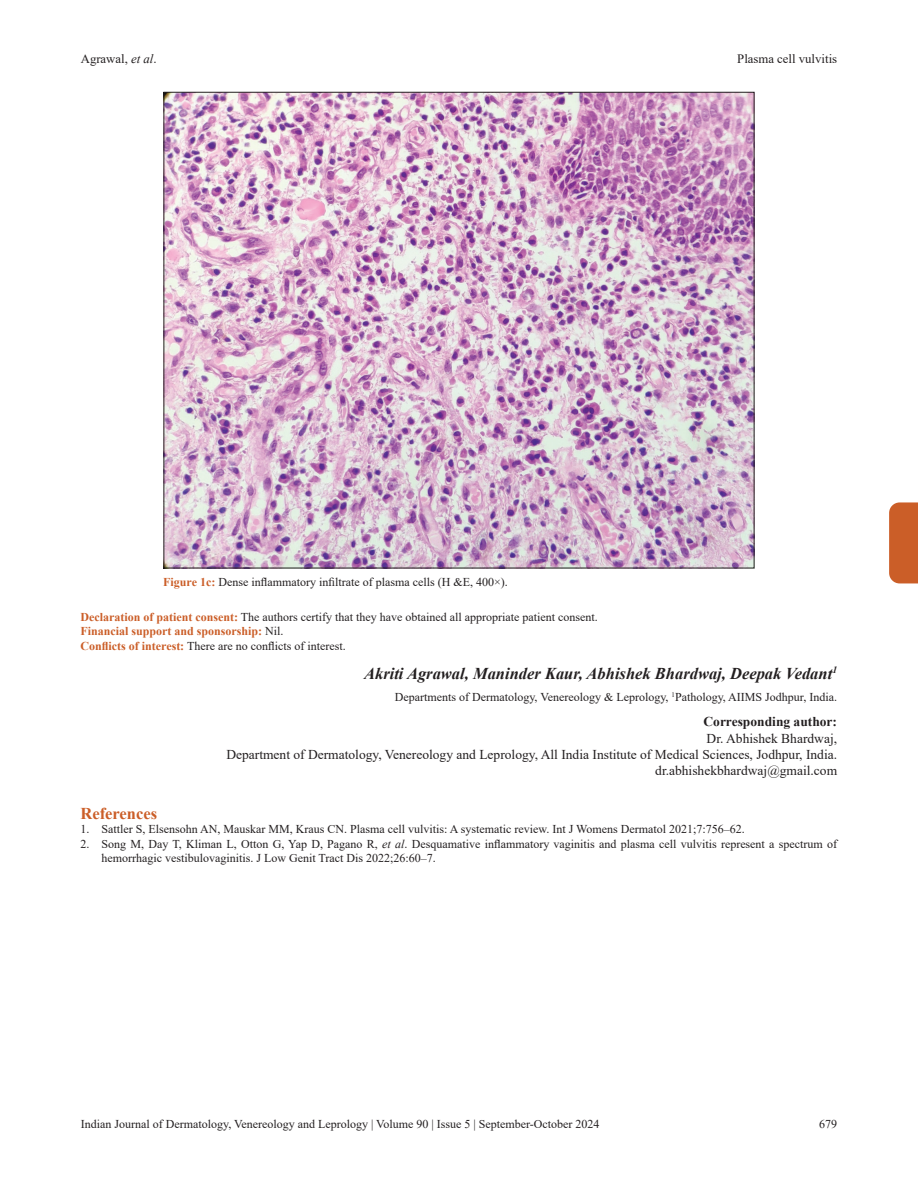
<style>
.page{position:relative;width:918px;height:1188px;background:#fff}
.page>*{position:absolute;margin:0;border:0;box-sizing:border-box;transform-origin:0 0}
.aut-grp_R{font:italic 700 16.5px "Times New Roman";color:#231f20}
.bib-title{font:700 16.5px "Times New Roman";color:#cb5e28}
.cores-author_R{font:13.5px/16.2px "Times New Roman";color:#231f20;text-align:right}
.t1{font:12.75px "Times New Roman";color:#231f20}
.bib-normal{font:12px/14.4px "Times New Roman";color:#231f20}
.BM_Head-A{font:12px "Times New Roman";color:#231f20}
.aut-aff_first_last{font:12px "Times New Roman";color:#231f20}
.float_figure_figure{font:12px "Times New Roman";color:#231f20}
.BM_Head-A_stack{font:12px "Times New Roman";color:#231f20}
.BM_Head-A_stack-2{font:700 12px "Times New Roman";color:#cb5e28}
.s1{font-style:italic}
.s2{font-weight:700;color:#cb5e28}
.s3{font-weight:400;color:#231f20}
.s4{font-weight:700}
</style>
<div class="page">
<div style="left:889px;top:502px;width:29px;height:81px;background:#cb5e28"></div>
<img style="left:166px;top:94px;width:586px;height:472px">
<p class="t1" style="left:81px;top:50px;width:77px">Agrawal, <span class="s1">et al</span>.</p>
<p class="t1" style="left:737px;top:50px;width:101px">Plasma cell vulvitis</p>
<p class="float_figure_figure" style="left:163px;top:573px;width:346px"><span class="s2">Figure 1c:</span> Dense inflammatory infiltrate of plasma cells (H &amp;E, 400×).</p>
<p class="BM_Head-A" style="left:81px;top:608px;width:519px"><span class="s2">Declaration of patient consent:</span> The authors certify that they have obtained all appropriate patient consent.</p>
<p class="BM_Head-A_stack-2" style="left:81px;top:623px;width:205px">Financial support and sponsorship: <span class="s3">Nil.</span></p>
<p class="BM_Head-A_stack" style="left:81px;top:637px;width:267px"><span class="s2">Conflicts of interest:</span> There are no conflicts of interest.</p>
<p class="aut-grp_R" style="left:364px;top:661px;width:475px">Akriti Agrawal, Maninder Kaur, Abhishek Bhardwaj, Deepak Vedant<sup>1</sup></p>
<p class="aut-aff_first_last" style="left:395px;top:689px;width:444px">Departments of Dermatology, Venereology &amp; Leprology, <sup>1</sup>Pathology, AIIMS Jodhpur, India.</p>
<p class="cores-author_R" style="left:226px;top:713px;width:612px"><span class="s4">Corresponding author:<br></span>Dr. Abhishek Bhardwaj,<br>Department of Dermatology, Venereology and Leprology, All India Institute of Medical Sciences, Jodhpur, India. dr.abhishekbhardwaj@gmail.com</p>
<p class="bib-title" style="left:81px;top:801px;width:78px">References</p>
<p class="bib-normal" style="left:81px;top:822px;width:666px">1. Sattler S, Elsensohn AN, Mauskar MM, Kraus CN. Plasma cell vulvitis: A systematic review. Int J Womens Dermatol 2021;7:756–62.</p>
<p class="bib-normal" style="left:102px;top:836px;width:737px;text-indent:-21px">2. Song M, Day T, Kliman L, Otton G, Yap D, Pagano R, <span class="s1">et al</span>. Desquamative inflammatory vaginitis and plasma cell vulvitis represent a spectrum of hemorrhagic vestibulovaginitis. J Low Genit Tract Dis 2022;26:60–7.</p>
<p class="bib-normal" style="left:81px;top:1117px;width:520px">Indian Journal of Dermatology, Venereology and Leprology | Volume 90 | Issue 5 | September-October 2024</p>
<p class="bib-normal" style="left:819px;top:1117px;width:19px">679</p>
</div>
